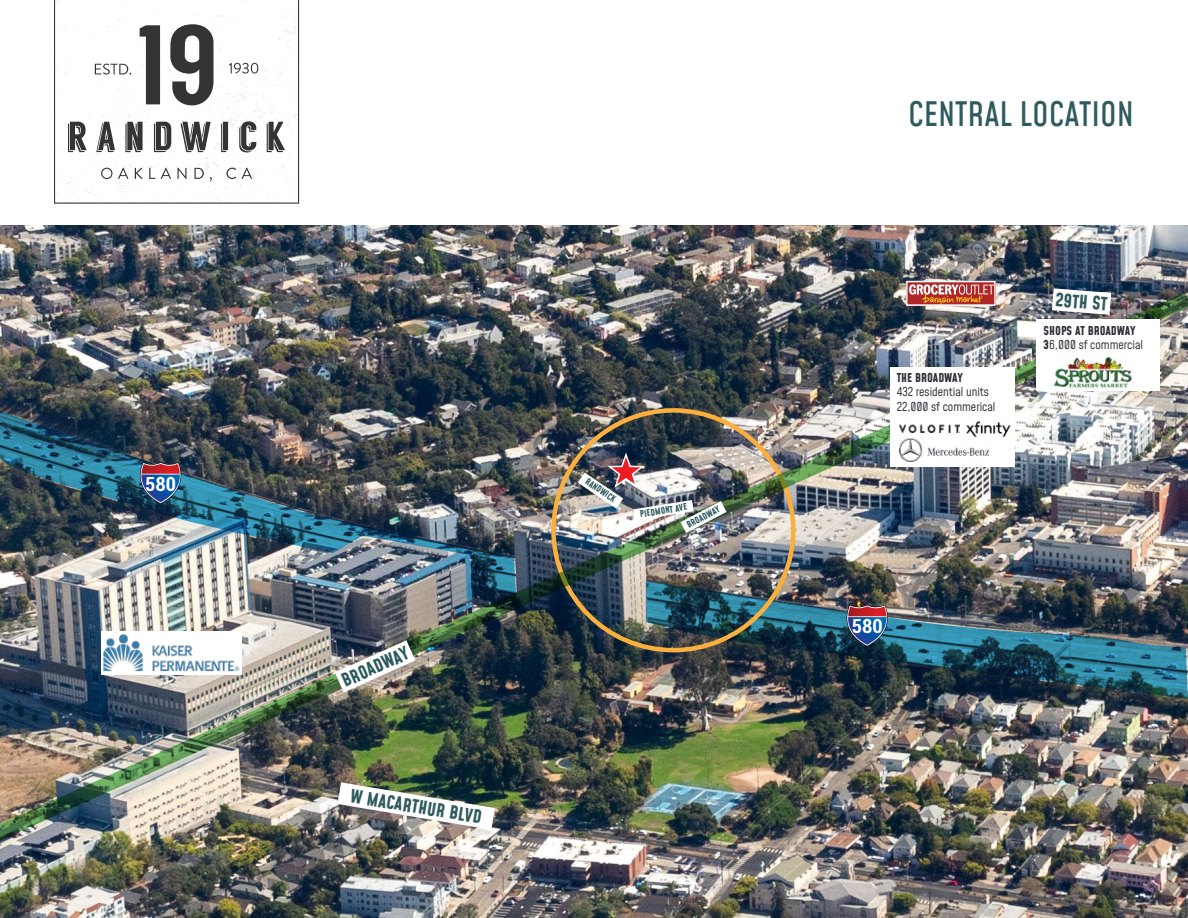
<style>
.page{position:relative;width:1188px;height:918px;background:#fff}
.page>*{position:absolute;margin:0;border:0;box-sizing:border-box;transform-origin:0 0}
.t1{font:500 33px "Mohave";color:#2f5b5e}
.t2{font:700 condensed 19.5px "Roboto";color:#fff}
.t3{font:700 18px "Mohave";color:#2f5b5e}
.t4{font:12px/14.4px "Mohave";color:#2c2f36}
.t5{font:700 12px "Mohave";color:#2c2f36}
.t6{font:700 9px "Mohave";color:#2f5b5e}
.s1{font-weight:700}
</style>
<div class="page">
<svg style="left:54px;top:0;width:245px;height:204px"></svg>
<svg style="left:95px;top:64px;width:36px;height:11px"></svg>
<svg style="left:229px;top:63px;width:29px;height:11px"></svg>
<img style="left:0;top:226px;width:1188px;height:692px">
<svg style="left:1052px;top:288px;width:59px;height:3px"></svg>
<svg style="left:909px;top:284px;width:84px;height:7px"></svg>
<div style="left:906px;top:281px;width:90px;height:25px;border:2px solid #fff"></div>
<img style="left:0;top:291px;width:1188px;height:576px">
<img style="left:335px;top:640px;width:80px;height:52px">
<div style="left:890px;top:367px;width:124px;height:100px;background:#fff"></div>
<img style="left:899px;top:424px;width:60px;height:8px">
<img style="left:966px;top:421px;width:45px;height:17px">
<img style="left:899px;top:439px;width:90px;height:23px">
<div style="left:1037px;top:320px;width:123px;height:71px;background:#fff"></div>
<img style="left:1053px;top:356px;width:81px;height:34px">
<img style="left:578px;top:453px;width:149px;height:80px">
<img style="left:0;top:410px;width:516px;height:186px">
<svg style="left:140px;top:462px;width:42px;height:42px;background:#45547e"></svg>
<svg style="left:847px;top:604px;width:42px;height:43px;background:#475279"></svg>
<h2 class="t2" style="left:145px;top:470px;width:32px">580</h2>
<h3 class="t3" style="left:338px;top:671px;width:73px;rotate:-24deg">BROADWAY</h3>
<h3 class="t3" style="left:353px;top:784px;width:134px;rotate:10deg">W MACARTHUR BLVD</h3>
<p class="t6" style="left:589px;top:476px;width:36px;rotate:34deg">RANDWICK</p>
<p class="t6" style="left:639px;top:508px;width:49px;rotate:-9deg">PIEDMONT AVE</p>
<p class="t6" style="left:685px;top:520px;width:37px;rotate:-27deg">BROADWAY</p>
<h1 class="t1" style="left:908px;top:93px;width:227px">CENTRAL LOCATION</h1>
<h3 class="t3" style="left:1056px;top:289px;width:53px;rotate:4deg">29TH ST</h3>
<p class="t5" style="left:897px;top:370px;width:68px">THE BROADWAY</p>
<p class="t4" style="left:897px;top:386px;width:100px">432 residential units<br>22,000 sf commerical</p>
<p class="t4" style="left:1044px;top:324px;width:101px"><span class="s1">SHOPS AT BROADWAY<br>3</span>6,000 sf commercial</p>
<h2 class="t2" style="left:852px;top:613px;width:32px">580</h2>
</div>
